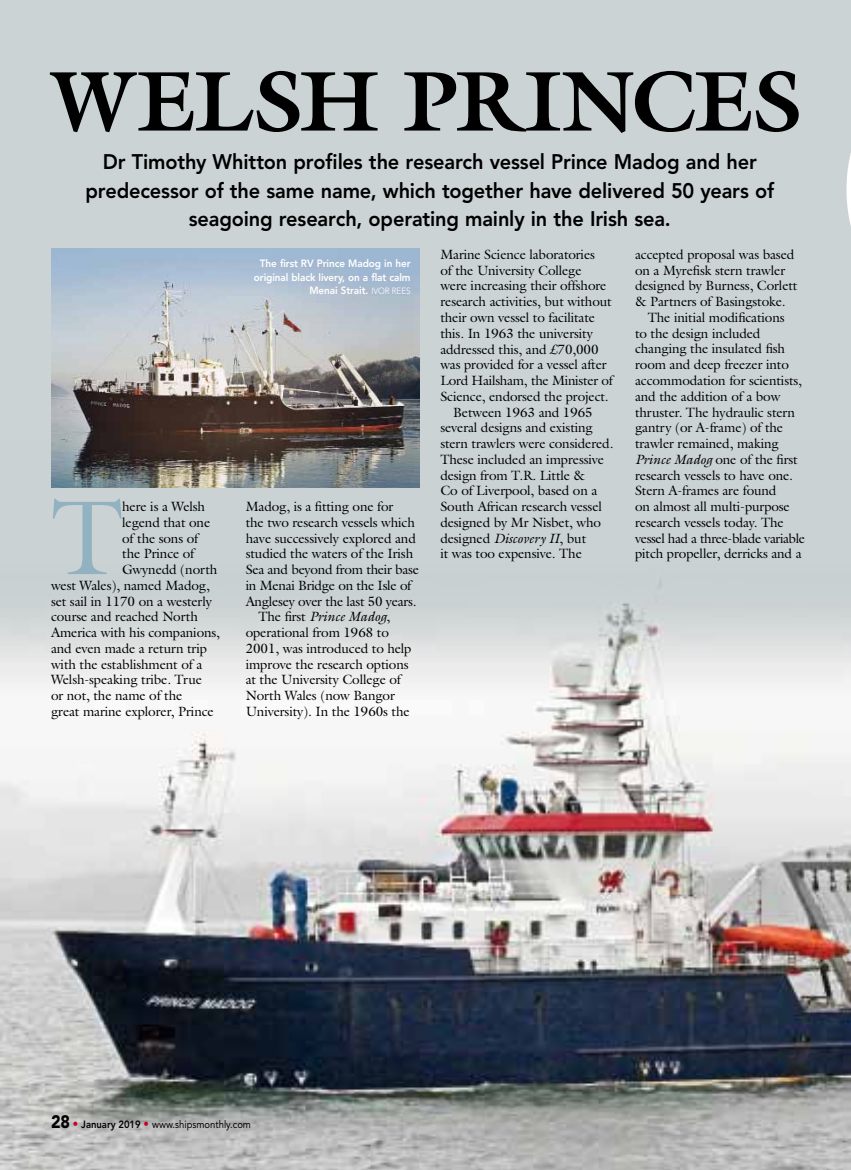
<style>
.page{position:relative;width:851px;height:1170px;background:#fff}
.page>*{position:absolute;margin:0;border:0;box-sizing:border-box;transform-origin:0 0}
.t1{font:106.2px "Galliard Std";color:#92b2c1}
.t2{font:700 85.5px "Galliard Std";letter-spacing:-.025em;color:#000}
.t3{font:800 21px/28.5px "Avenir LT Std";letter-spacing:-.005em;color:#000;text-align:center;scale:.95 1}
.t4{font:13.5px "Galliard Std";letter-spacing:-.01em;color:#000}
.t5{font:13.5px "Galliard Std";letter-spacing:-.03em;color:#000}
.t6{font:italic 13.5px "Galliard Std";letter-spacing:-.01em;color:#000}
.t7{font:800 10.5px/13.5px "Avenir LT Std";letter-spacing:-.01em;color:#fff;text-align:right;scale:.95 1}
.t8{font:10.5px "Avenir LT Std";color:#000;scale:.9 1}
.s1{font-weight:300;font-size:9px}
.s2{font-style:normal}
.s3{font-style:italic}
.s4{font-weight:900;font-size:18px}
.s5{font-size:12px;color:#c90023}
.s6{font-weight:800}
</style>
<div class="page">
<div style="left:0;top:0;width:850px;height:1169px;background:#ccd3d5"></div>
<img style="left:0;top:440px;width:850px;height:729px">
<img style="left:51px;top:249px;width:368px;height:239px">
<img style="left:850px;top:36px;width:1px;height:306px">
<svg style="left:846px;top:157px;width:4px;height:65px"></svg>
<h2 class="t2" style="left:51px;top:46px;width:751px">WELSH PRINCES</h2>
<h3 class="t3" style="left:85px;top:148px;width:726px">Dr Timothy Whitton profiles the research vessel Prince Madog and her predecessor of the same name, which together have delivered 50 years of seagoing research, operating mainly in the Irish sea.</h3>
<h1 class="t1" style="left:51px;top:471px;width:74px">T</h1>
<p class="t4" style="left:122px;top:498px;width:84px">here is a Welsh</p>
<p class="t4" style="left:122px;top:513px;width:90px">legend that one</p>
<p class="t4" style="left:122px;top:529px;width:78px">of the sons of</p>
<p class="t4" style="left:122px;top:545px;width:74px">the Prince of</p>
<p class="t4" style="left:122px;top:561px;width:97px">Gwynedd (north</p>
<p class="t4" style="left:51px;top:576px;width:160px">west Wales), named Madog,</p>
<p class="t4" style="left:51px;top:592px;width:162px">set sail in 1170 on a westerly</p>
<p class="t4" style="left:51px;top:608px;width:148px">course and reached North</p>
<p class="t4" style="left:51px;top:624px;width:170px">America with his companions,</p>
<p class="t4" style="left:51px;top:640px;width:157px">and even made a return trip</p>
<p class="t4" style="left:51px;top:655px;width:153px">with the establishment of a</p>
<p class="t4" style="left:51px;top:671px;width:152px">Welsh-speaking tribe. True</p>
<p class="t4" style="left:51px;top:687px;width:133px">or not, the name of the</p>
<p class="t4" style="left:51px;top:703px;width:164px">great marine explorer, Prince</p>
<p class="t7" style="left:254px;top:257px;width:166px">The first RV Prince Madog in her original black livery, on a flat calm<br>Menai Strait. <span class="s1">IVOR REES</span></p>
<p class="t4" style="left:246px;top:498px;width:149px">Madog, is a fitting one for</p>
<p class="t4" style="left:246px;top:513px;width:171px">the two research vessels which</p>
<p class="t4" style="left:246px;top:529px;width:172px">have successively explored and</p>
<p class="t4" style="left:246px;top:545px;width:169px">studied the waters of the Irish</p>
<p class="t4" style="left:246px;top:561px;width:175px">Sea and beyond from their base</p>
<p class="t4" style="left:246px;top:576px;width:167px">in Menai Bridge on the Isle of</p>
<p class="t4" style="left:246px;top:592px;width:172px">Anglesey over the last 50 years.</p>
<p class="t6" style="left:258px;top:608px;width:133px"><span class="s2">The first</span> Prince Madog<span class="s2">,</span></p>
<p class="t4" style="left:246px;top:624px;width:145px">operational from 1968 to</p>
<p class="t4" style="left:246px;top:640px;width:167px">2001, was introduced to help</p>
<p class="t4" style="left:246px;top:655px;width:164px">improve the research options</p>
<p class="t4" style="left:246px;top:671px;width:157px">at the University College of</p>
<p class="t4" style="left:246px;top:687px;width:151px">North Wales (now Bangor</p>
<p class="t4" style="left:246px;top:703px;width:165px">University). In the 1960s the</p>
<p class="t4" style="left:440px;top:246px;width:156px">Marine Science laboratories</p>
<p class="t4" style="left:440px;top:262px;width:143px">of the University College</p>
<p class="t4" style="left:440px;top:277px;width:168px">were increasing their offshore</p>
<p class="t4" style="left:440px;top:293px;width:173px">research activities, but without</p>
<p class="t4" style="left:440px;top:309px;width:156px">their own vessel to facilitate</p>
<p class="t4" style="left:440px;top:325px;width:154px">this. In 1963 the university</p>
<p class="t4" style="left:440px;top:340px;width:160px">addressed this, and £70,000</p>
<p class="t4" style="left:440px;top:356px;width:168px">was provided for a vessel after</p>
<p class="t4" style="left:440px;top:372px;width:174px">Lord Hailsham, the Minister of</p>
<p class="t4" style="left:440px;top:388px;width:170px">Science, endorsed the project.</p>
<p class="t4" style="left:453px;top:403px;width:141px">Between 1963 and 1965</p>
<p class="t4" style="left:440px;top:419px;width:154px">several designs and existing</p>
<p class="t4" style="left:440px;top:435px;width:174px">stern trawlers were considered.</p>
<p class="t4" style="left:440px;top:451px;width:165px">These included an impressive</p>
<p class="t4" style="left:440px;top:466px;width:146px">design from T.R. Little &amp;</p>
<p class="t4" style="left:440px;top:482px;width:158px">Co of Liverpool, based on a</p>
<p class="t4" style="left:440px;top:498px;width:163px">South African research vessel</p>
<p class="t4" style="left:440px;top:514px;width:162px">designed by Mr Nisbet, who</p>
<p class="t4" style="left:440px;top:529px;width:147px">designed <span class="s3">Discovery II</span>, but</p>
<p class="t4" style="left:440px;top:545px;width:143px">it was too expensive. The</p>
<p class="t4" style="left:635px;top:246px;width:161px">accepted proposal was based</p>
<p class="t4" style="left:635px;top:261px;width:152px">on a Myrefisk stern trawler</p>
<p class="t4" style="left:635px;top:277px;width:164px">designed by Burness, Corlett</p>
<p class="t4" style="left:635px;top:293px;width:152px">&amp; Partners of Basingstoke.</p>
<p class="t4" style="left:647px;top:309px;width:138px">The initial modifications</p>
<p class="t4" style="left:635px;top:324px;width:127px">to the design included</p>
<p class="t4" style="left:635px;top:340px;width:151px">changing the insulated fish</p>
<p class="t4" style="left:635px;top:356px;width:155px">room and deep freezer into</p>
<p class="t4" style="left:635px;top:372px;width:168px">accommodation for scientists,</p>
<p class="t4" style="left:635px;top:388px;width:147px">and the addition of a bow</p>
<p class="t4" style="left:635px;top:403px;width:161px">thruster. The hydraulic stern</p>
<p class="t4" style="left:635px;top:419px;width:150px">gantry (or A-frame) of the</p>
<p class="t4" style="left:635px;top:435px;width:145px">trawler remained, making</p>
<p class="t4" style="left:635px;top:451px;width:164px"><span class="s3">Prince Madog</span> one of the first</p>
<p class="t4" style="left:635px;top:466px;width:159px">research vessels to have one.</p>
<p class="t4" style="left:635px;top:482px;width:143px">Stern A-frames are found</p>
<p class="t4" style="left:635px;top:498px;width:156px">on almost all multi-purpose</p>
<p class="t4" style="left:635px;top:514px;width:150px">research vessels today. The</p>
<p class="t5" style="left:635px;top:529px;width:171px">vessel had a three-blade variable</p>
<p class="t4" style="left:635px;top:545px;width:168px">pitch propeller, derricks and a</p>
<p class="t8" style="left:51px;top:1118px;width:224px"><span class="s4">28</span> <span class="s5">•</span> <span class="s6">January 2019</span> <span class="s5">•</span> www.shipsmonthly.com</p>
</div>
